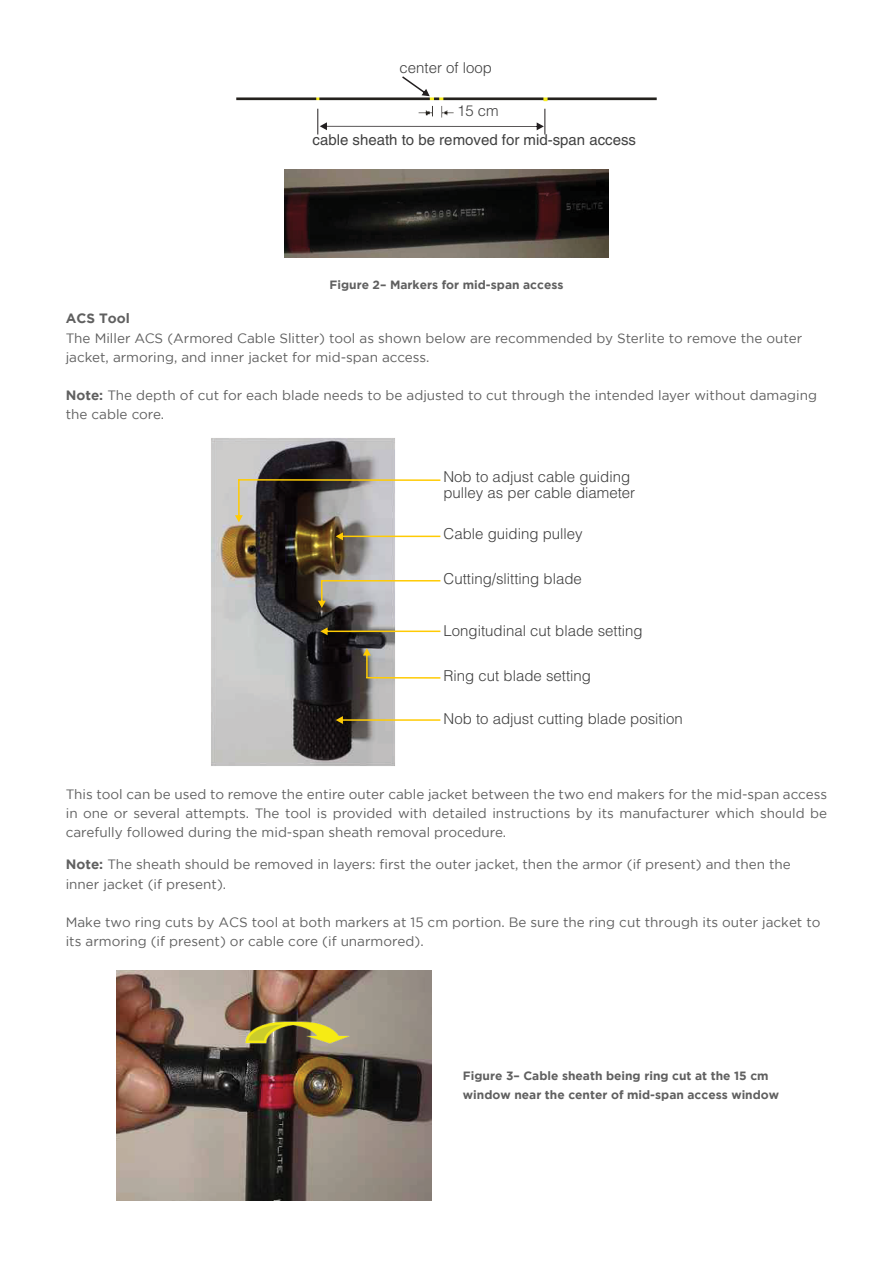
<style>
.page{position:relative;width:893px;height:1263px;background:#fff}
.page>*{position:absolute;margin:0;border:0;box-sizing:border-box;transform-origin:0 0}
.t1{font:300 15px/16.2px "Helvetica LT Std";color:#404040}
.t2{font:15px "Helvetica LT Std";color:#404040}
.t3{font:13.5px/19.2px "Gotham";color:#606060}
.t4{font:700 13.5px "Gotham";color:#606060}
.t5{font:700 12px/19.2px "Gotham";color:#606060}
.s1{font-weight:700}
</style>
<div class="page">
<img style="left:284px;top:170px;width:324px;height:88px">
<img style="left:236px;top:97px;width:421px;height:24px">
<svg style="left:317px;top:109px;width:228px;height:25px"></svg>
<svg style="left:402px;top:76px;width:28px;height:20px"></svg>
<img style="left:211px;top:438px;width:184px;height:328px">
<svg style="left:336px;top:532px;width:104px;height:8px"></svg>
<svg style="left:235px;top:479px;width:205px;height:43px"></svg>
<svg style="left:318px;top:580px;width:122px;height:28px"></svg>
<svg style="left:320px;top:627px;width:120px;height:8px"></svg>
<svg style="left:363px;top:648px;width:77px;height:31px"></svg>
<svg style="left:336px;top:716px;width:104px;height:8px"></svg>
<img style="left:117px;top:970px;width:314px;height:230px">
<img style="left:246px;top:1022px;width:105px;height:22px">
<p class="t1" style="left:400px;top:60px;width:94px">center of loop</p>
<p class="t1" style="left:457px;top:102px;width:43px">15 cm</p>
<p class="t2" style="left:313px;top:131px;width:325px">cable sheath to be removed for mid-span access</p>
<p class="t5" style="left:330px;top:275px;width:235px">Figure 2– Markers for mid-span access</p>
<p class="t4" style="left:66px;top:311px;width:66px">ACS Tool</p>
<p class="t3" style="left:66px;top:328px;width:738px">The Miller ACS (Armored Cable Slitter) tool as shown below are recommended by Sterlite to remove the outer jacket, armoring, and inner jacket for mid-span access.</p>
<p class="t3" style="left:66px;top:386px;width:753px"><span class="s1">Note:</span> The depth of cut for each blade needs to be adjusted to cut through the intended layer without damaging the cable core.</p>
<p class="t1" style="left:443px;top:468px;width:193px">Nob to adjust cable guiding pulley as per cable diameter</p>
<p class="t1" style="left:443px;top:526px;width:141px">Cable guiding pulley</p>
<p class="t1" style="left:443px;top:570px;width:140px">Cutting/slitting blade</p>
<p class="t1" style="left:443px;top:622px;width:201px">Longitudinal cut blade setting</p>
<p class="t1" style="left:443px;top:668px;width:149px">Ring cut blade setting</p>
<p class="t1" style="left:443px;top:710px;width:241px">Nob to adjust cutting blade position</p>
<p class="t3" style="left:66px;top:784px;width:763px;text-align:justify">This tool can be used to remove the entire outer cable jacket between the two end makers for the mid-span access in one or several attempts. The tool is provided with detailed instructions by its manufacturer which should be carefully followed during the mid-span sheath removal procedure.</p>
<p class="t3" style="left:66px;top:855px;width:726px"><span class="s1">Note:</span> The sheath should be removed in layers: first the outer jacket, then the armor (if present) and then the inner jacket (if present).</p>
<p class="t3" style="left:66px;top:912px;width:756px">Make two ring cuts by ACS tool at both markers at 15 cm portion. Be sure the ring cut through its outer jacket to its armoring (if present) or cable core (if unarmored).</p>
<p class="t5" style="left:463px;top:1065px;width:318px">Figure 3– Cable sheath being ring cut at the 15 cm window near the center of mid-span access window</p>
</div>
